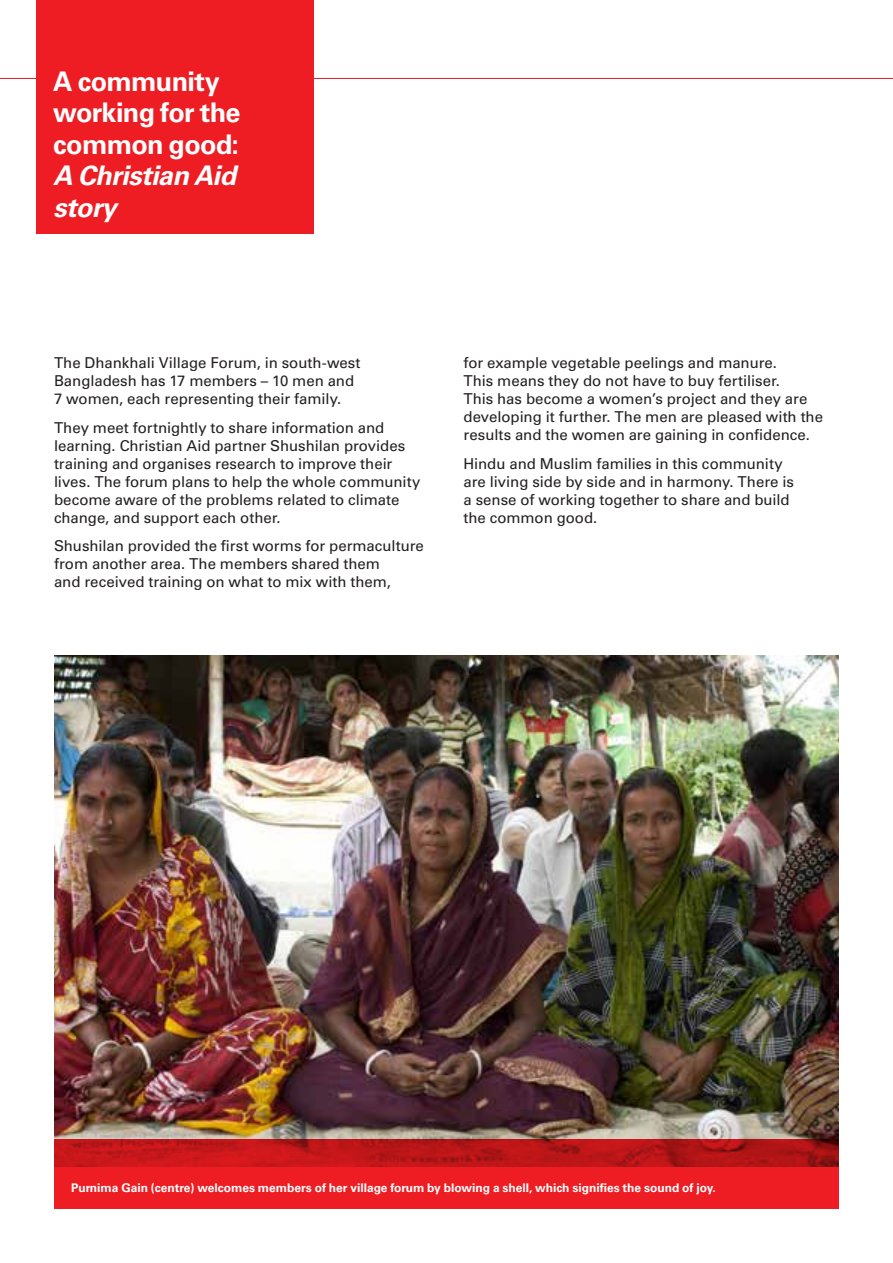
<style>
.page{position:relative;width:893px;height:1263px;background:#fff}
.page>*{position:absolute;margin:0;border:0;box-sizing:border-box;transform-origin:0 0}
.t1{font:700 27px/31.5px "Univers CA";letter-spacing:-.025em;color:#fff}
.t2{font:italic 700 27px/31.5px "Univers CA";letter-spacing:-.02em;color:#fff}
.t3{font:15px/18px "Univers CA";letter-spacing:-.005em;color:#231f20}
.t4{font:700 12px "Univers CA";color:#fff}
</style>
<div class="page">
<hr style="left:0;top:78px;width:893px;height:1px;background:#d1232a">
<div style="left:36px;top:0;width:277px;height:234px;background:#ee1d23"></div>
<img style="left:54px;top:656px;width:785px;height:484px">
<svg style="left:54px;top:1140px;width:785px;height:69px;background:#d91a1e"></svg>
<h1 class="t1" style="left:53px;top:66px;width:189px">A community working for the common good:</h1>
<h1 class="t2" style="left:53px;top:160px;width:185px">A Christian Aid story</h1>
<p class="t3" style="left:54px;top:354px;width:308px">The Dhankhali Village Forum, in south-west<br>Bangladesh has 17 members – 10 men and<br>7 women, each representing their family.</p>
<p class="t3" style="left:54px;top:419px;width:368px">They meet fortnightly to share information and learning. Christian Aid partner Shushilan provides training and organises research to improve their lives. The forum plans to help the whole community become aware of the problems related to climate change, and support each other.</p>
<p class="t3" style="left:54px;top:537px;width:371px">Shushilan provided the first worms for permaculture from another area. The members shared them<br>and received training on what to mix with them,</p>
<p class="t3" style="left:463px;top:354px;width:361px">for example vegetable peelings and manure.<br>This means they do not have to buy fertiliser.<br>This has become a women’s project and they are developing it further. The men are pleased with the results and the women are gaining in confidence.</p>
<p class="t3" style="left:463px;top:455px;width:332px">Hindu and Muslim families in this community are living side by side and in harmony. There is a sense of working together to share and build the common good.</p>
<p class="t4" style="left:71px;top:1181px;width:646px">Purnima Gain (centre) welcomes members of her village forum by blowing a shell, which signifies the sound of joy.</p>
</div>
